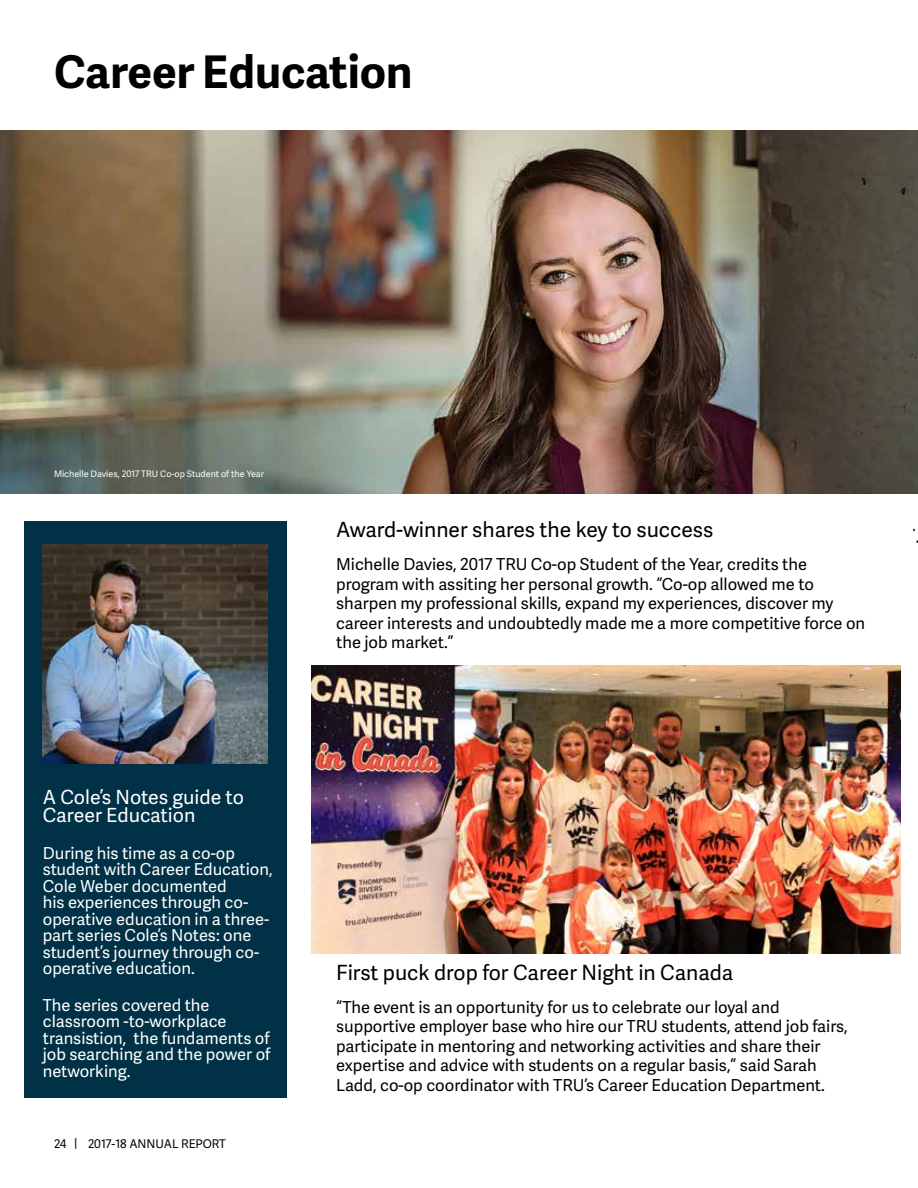
<style>
.page{position:relative;width:918px;height:1188px;background:#fff}
.page>*{position:absolute;margin:0;border:0;box-sizing:border-box;transform-origin:0 0}
.t1{font:700 45px "Adelle Sans";color:#000}
.t2{font:21px "Adelle Sans";color:#000}
.t3{font:19.5px/18px "Adelle Sans";color:#fff}
.t4{font:16.5px/19.5px "Adelle Sans";color:#000}
.t5{font:16.5px/16.5px "Adelle Sans";color:#fff}
.t6{font:12px "Adelle Sans";color:#000}
.t7{font:9px "Adelle Sans";color:#fff}
</style>
<div class="page">
<img style="left:0;top:130px;width:918px;height:364px">
<img style="left:311px;top:665px;width:589px;height:289px">
<div style="left:24px;top:521px;width:262px;height:577px;background:#003146"></div>
<img style="left:43px;top:545px;width:224px;height:218px">
<h1 class="t1" style="left:54px;top:39px;width:360px">Career Education</h1>
<p class="t7" style="left:54px;top:467px;width:212px">Michelle Davies, 2017 TRU Co-op Student of the Year</p>
<p class="t3" style="left:43px;top:787px;width:203px">A Cole’s Notes guide to<br>Career Education</p>
<p class="t5" style="left:43px;top:844px;width:231px">During his time as a co-op student with Career Education,<br>Cole Weber documented<br>his experiences through co&shy;operative education in a three&shy;part series Cole’s Notes: one student’s journey through co&shy;operative education.</p>
<p class="t5" style="left:43px;top:996px;width:229px">The series covered the classroom -to-workplace transistion, the fundaments of job searching and the power of networking.</p>
<p class="t6" style="left:54px;top:1135px;width:176px">24 | 2016 17 ANNUAL REPORT</p>
<p class="t6" style="left:88px;top:1135px;width:139px">2017-18 ANNUAL REPORT</p>
<p class="t2" style="left:336px;top:515px;width:379px">Award-winner shares the key to success</p>
<p class="t4" style="left:336px;top:554px;width:531px">Michelle Davies, 2017 TRU Co-op Student of the Year, credits the program with assiting her personal growth. “Co-op allowed me to sharpen my professional skills, expand my experiences, discover my career interests and undoubtedly made me a more competitive force on the job market.”</p>
<p class="t2" style="left:336px;top:957px;width:399px">First puck drop for Career Night in Canada</p>
<p class="t4" style="left:336px;top:996px;width:513px">“The event is an opportunity for us to celebrate our loyal and supportive employer base who hire our TRU students, attend job fairs, participate in mentoring and networking activities and share their expertise and advice with students on a regular basis,” said Sarah Ladd, co-op coordinator with TRU’s Career Education Department.</p>
</div>
